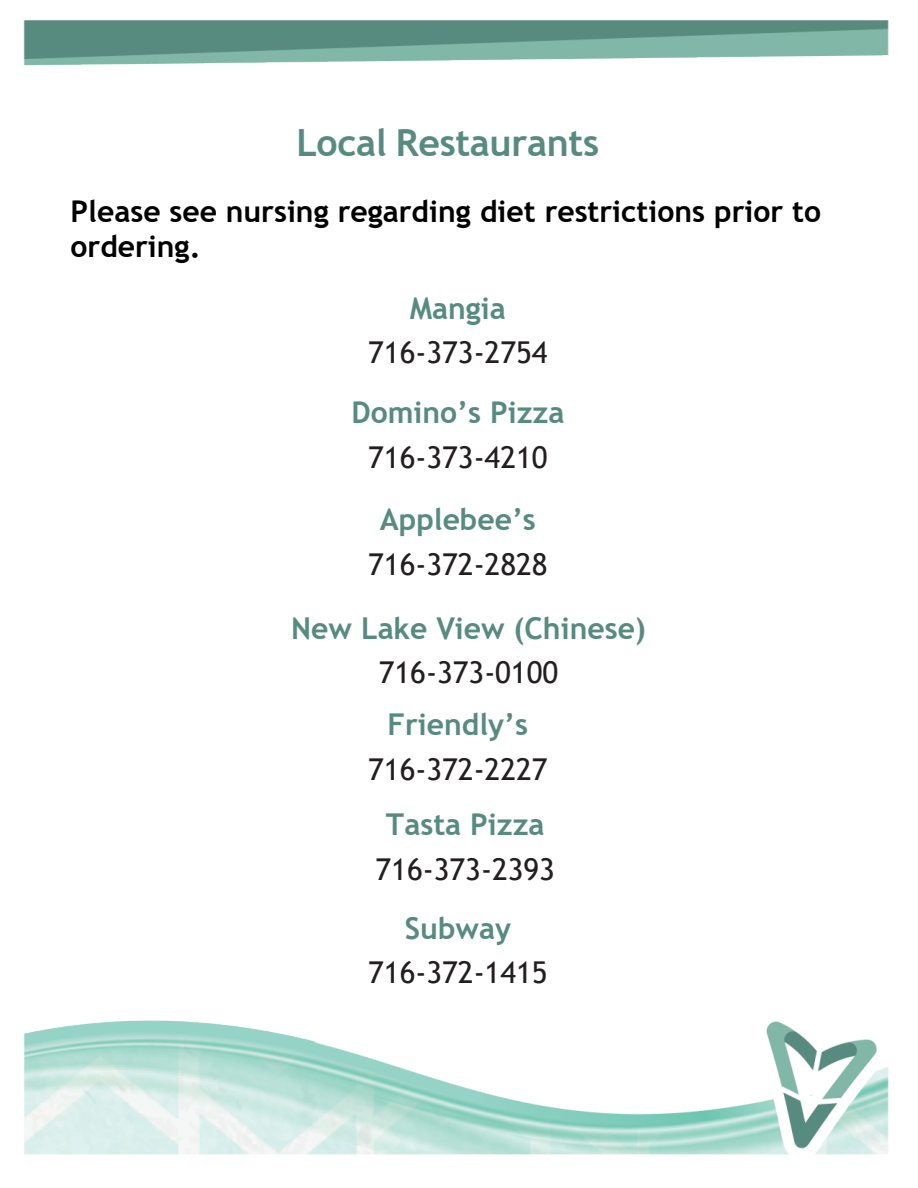
<style>
.page{position:relative;width:918px;height:1188px;background:#fff}
.page>*{position:absolute;margin:0;border:0;box-sizing:border-box;transform-origin:0 0}
.t1{font:700 37.5px "Trebuchet MS";letter-spacing:-.01em;color:#588b80}
.t2{font:30px "Trebuchet MS";color:#231f20}
.t3{font:700 30px "Trebuchet MS";color:#588b80}
.t4{font:700 30px/35px "Trebuchet MS";color:#000}
</style>
<div class="page">
<img style="left:23px;top:20px;width:866px;height:1135px">
<p class="t1" style="left:296px;top:120px;width:304px">Local Restaurants</p>
<p class="t4" style="left:71px;top:194px;width:752px">Please see nursing regarding diet restrictions prior to ordering.</p>
<p class="t3" style="left:410px;top:289px;width:98px">Mangia</p>
<p class="t2" style="left:368px;top:334px;width:181px">716-373-2754</p>
<p class="t3" style="left:351px;top:394px;width:215px">Domino’s Pizza</p>
<p class="t2" style="left:368px;top:439px;width:181px">716-373-4210</p>
<p class="t3" style="left:380px;top:501px;width:158px">Applebee’s</p>
<p class="t2" style="left:368px;top:545px;width:181px">716-372-2828</p>
<p class="t3" style="left:291px;top:609px;width:356px">New Lake View (Chinese)</p>
<p class="t2" style="left:379px;top:654px;width:181px">716-373-0100</p>
<p class="t3" style="left:388px;top:706px;width:142px">Friendly’s</p>
<p class="t2" style="left:368px;top:750px;width:181px">716-372-2227</p>
<p class="t3" style="left:386px;top:806px;width:160px">Tasta Pizza</p>
<p class="t2" style="left:376px;top:850px;width:181px">716-373-2393</p>
<p class="t3" style="left:405px;top:909px;width:108px">Subway</p>
<p class="t2" style="left:368px;top:954px;width:181px">716-372-1415</p>
</div>
